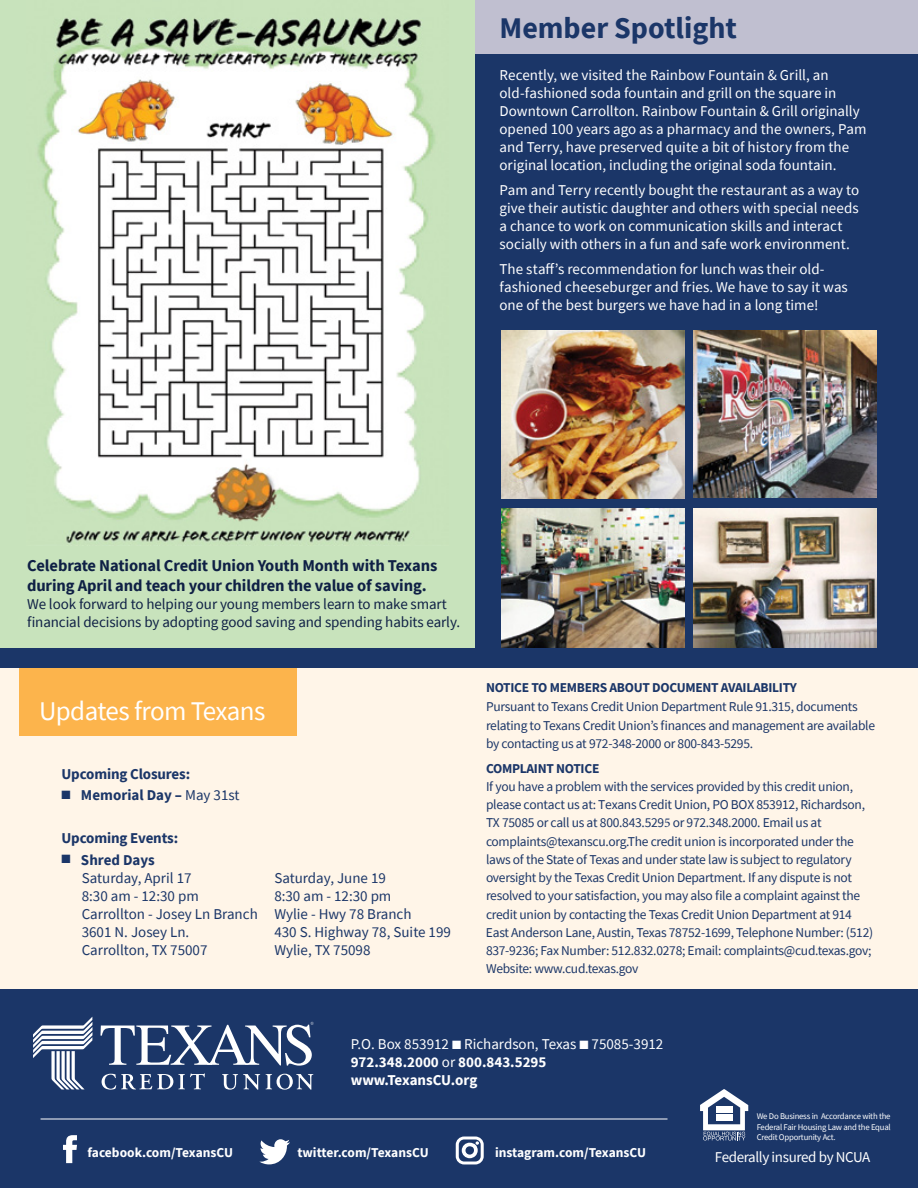
<style>
.page{position:relative;width:918px;height:1188px;background:#fff}
.page>*{position:absolute;margin:0;border:0;box-sizing:border-box;transform-origin:0 0}
.t1{font:700 30px "Source Sans Pro";color:#1b3668}
.t2{font:27px "Source Sans Pro";letter-spacing:-.02em;color:#fff}
.t3{font:700 16.5px/19.8px "Source Sans Pro";letter-spacing:-.005em;color:#0f2045}
.t4{font:15px/18px "Source Sans Pro";color:#fff}
.t5{font:15px "Source Sans Pro";color:#1b3668}
.t6{font:15px/18px "Source Sans Pro";letter-spacing:-.005em;color:#0f2045}
.t7{font:700 15px "Source Sans Pro";letter-spacing:-.01em;color:#1b3668}
.t8{font:700 15px "Source Sans Pro";color:#fff}
.t9{font:15px "Source Sans Pro";letter-spacing:-.025em;color:#fff}
.t10{font:13.5px/18.1px "Source Sans Pro";letter-spacing:-.02em;color:#1b3668}
.t11{font:700 13.5px "Source Sans Pro";color:#fff}
.t12{font:8.7px/10.4px "Source Sans Pro";letter-spacing:-.025em;color:#fff;text-align:justify}
.s1{font-weight:400}
.s2{font-weight:700}
.s3{font-family:"Minion Pro"}
</style>
<div class="page">
<div style="left:462px;top:22px;width:456px;height:631px;background:#1b3668"></div>
<div style="left:0;top:655px;width:918px;height:503px;background:#fff5e8"></div>
<div style="left:19px;top:666px;width:278px;height:70px;background:#fcb44c"></div>
<div style="left:462px;top:0;width:456px;height:54px;background:#c0bfd0"></div>
<div style="left:0;top:989px;width:918px;height:199px;background:#1b3668"></div>
<svg style="left:33px;top:1017px;width:59px;height:72px"></svg>
<svg style="left:100px;top:1022px;width:214px;height:44px"></svg>
<svg style="left:102px;top:1073px;width:103px;height:17px"></svg>
<svg style="left:222px;top:1074px;width:38px;height:16px"></svg>
<svg style="left:266px;top:1074px;width:47px;height:16px"></svg>
<svg style="left:700px;top:1089px;width:48px;height:51px"></svg>
<svg style="left:456px;top:1137px;width:28px;height:27px"></svg>
<svg style="left:259px;top:1139px;width:31px;height:25px"></svg>
<svg style="left:63px;top:1135px;width:14px;height:28px"></svg>
<hr style="left:41px;top:1119px;width:627px;height:1px;background:#fff">
<img style="left:502px;top:330px;width:182px;height:168px">
<img style="left:694px;top:508px;width:183px;height:140px">
<img style="left:502px;top:509px;width:182px;height:139px">
<img style="left:694px;top:330px;width:183px;height:168px">
<div style="left:0;top:0;width:474px;height:653px;background:#c8e3bc"></div>
<img style="left:38px;top:18px;width:397px;height:525px">
<div style="left:0;top:648px;width:918px;height:20px;background:#1b3668"></div>
<p class="t1" style="left:500px;top:7px;width:239px">Member Spotlight</p>
<p class="t4" style="left:500px;top:66px;width:369px">Recently, we visited the Rainbow Fountain &amp; Grill, an old-fashioned soda fountain and grill on the square in Downtown Carrollton. Rainbow Fountain &amp; Grill originally opened 100 years ago as a pharmacy and the owners, Pam and Terry, have preserved quite a bit of history from the original location, including the original soda fountain.</p>
<p class="t4" style="left:500px;top:181px;width:361px">Pam and Terry recently bought the restaurant as a way to give their autistic daughter and others with special needs a chance to work on communication skills and interact socially with others in a fun and safe work environment.</p>
<p class="t4" style="left:500px;top:260px;width:350px">The staff’s recommendation for lunch was their old&shy;fashioned cheeseburger and fries. We have to say it was one of the best burgers we have had in a long time!</p>
<p class="t3" style="left:27px;top:556px;width:412px">Celebrate National Credit Union Youth Month with Texans during April and teach your children the value of saving.</p>
<p class="t6" style="left:27px;top:595px;width:435px">We look forward to helping our young members learn to make smart financial decisions by adopting good saving and spending habits early.</p>
<p class="t2" style="left:39px;top:694px;width:228px">Updates from Texans</p>
<p class="t7" style="left:62px;top:764px;width:130px">Upcoming Closures:</p>
<p class="t7" style="left:62px;top:785px;width:180px">■ Memorial Day – <span class="s1">May 31st</span></p>
<p class="t7" style="left:61px;top:828px;width:118px">Upcoming Events:</p>
<p class="t7" style="left:62px;top:850px;width:95px">■ Shred Days</p>
<p class="t5" style="left:82px;top:868px;width:111px">Saturday, April 17</p>
<p class="t5" style="left:82px;top:886px;width:119px">8:30 am - 12:30 pm</p>
<p class="t5" style="left:82px;top:904px;width:178px">Carrollton - Josey Ln Branch</p>
<p class="t5" style="left:82px;top:922px;width:109px">3601 N. Josey Ln.</p>
<p class="t5" style="left:82px;top:940px;width:127px">Carrollton, TX 75007</p>
<p class="t5" style="left:274px;top:869px;width:113px">Saturday, June 19</p>
<p class="t5" style="left:274px;top:887px;width:119px">8:30 am - 12:30 pm</p>
<p class="t5" style="left:274px;top:905px;width:139px">Wylie - Hwy 78 Branch</p>
<p class="t5" style="left:274px;top:923px;width:178px">430 S. Highway 78, Suite 199</p>
<p class="t5" style="left:274px;top:941px;width:98px">Wylie, TX 75098</p>
<p class="t10" style="left:486px;top:678px;width:391px;line-height:18.8px"><span class="s2">NOTICE TO MEMBERS ABOUT DOCUMENT AVAILABILITY<br></span>Pursuant to Texans Credit Union Department Rule 91.315, documents relating to Texans Credit Union’s finances and management are available by contacting us at 972-348-2000 or 800-843-5295.</p>
<p class="t10" style="left:486px;top:759px;width:389px"><span class="s2">COMPLAINT NOTICE<br></span>If you have a problem with the services provided by this credit union, please contact us at: Texans Credit Union, PO BOX 853912, Richardson, TX 75085 or call us at 800.843.529<span class="s3">5</span> or 972.348.2000. Email us at complaints@texanscu.org.The credit union is incorporated under the laws of the State of Texas and under state law is subject to regulatory oversight by the Texas Credit Union Department. If any dispute is not resolved to your satisfaction, you may also file a complaint against the credit union by contacting the Texas Credit Union Department at 914<br>East Anderson Lane, Austin, Texas 78752-1699, Telephone Number: (512)<br>837-9236; Fax Number: 512.832.0278; Email: complaints@cud.texas.gov; Website: www.cud.texas.gov</p>
<p class="t4" style="left:351px;top:1035px;width:314px">P.O. Box 853912 ■ Richardson, Texas ■ 75085-3912</p>
<p class="t8" style="left:351px;top:1052px;width:197px">972.348.2000 <span class="s1">or</span> 800.843.5295</p>
<p class="t8" style="left:351px;top:1070px;width:128px">www.TexansCU.org</p>
<p class="t11" style="left:88px;top:1143px;width:147px">facebook.com/TexansCU</p>
<p class="t11" style="left:297px;top:1143px;width:133px">twitter.com/TexansCU</p>
<p class="t11" style="left:495px;top:1143px;width:152px">instagram.com/TexansCU</p>
<p class="t12" style="left:757px;top:1111px;width:136px">We Do Business in Accordance with the Federal Fair Housing Law and the Equal Credit Opportunity Act.</p>
<p class="t9" style="left:715px;top:1148px;width:157px">Federally insured by NCUA</p>
</div>
